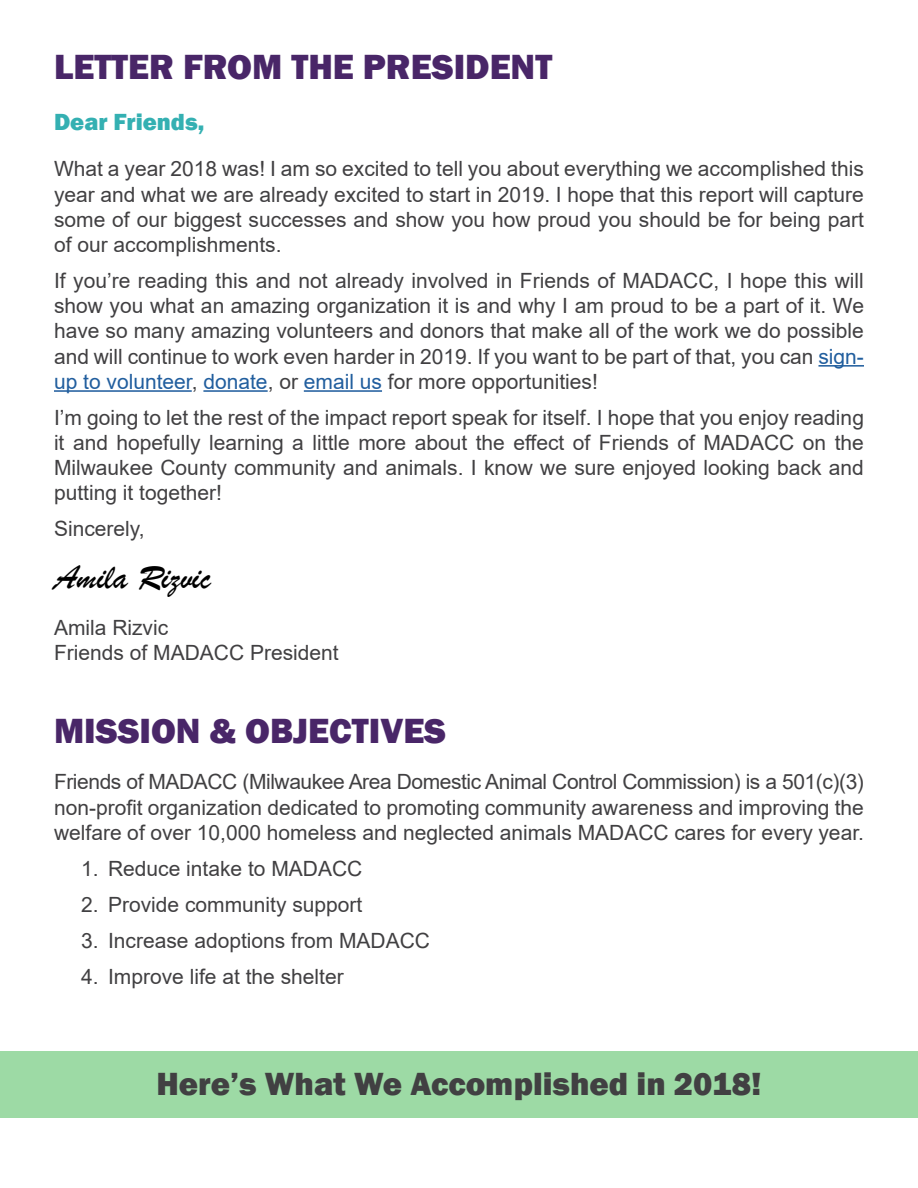
<style>
.page{position:relative;width:918px;height:1188px;background:#fff}
.page>*{position:absolute;margin:0;border:0;box-sizing:border-box;transform-origin:0 0}
.t1{font:800 36px "Franklin Gothic";color:#492668}
.t2{font:36px "Brush Script";color:#000}
.t3{font:800 33px "Franklin Gothic";color:#414042}
.t4{font:800 24px "Franklin Gothic";color:#34b0b2}
.t5{font:21px/25.2px "Arial";color:#414042;text-align:justify}
.s1{color:#215e9e}
</style>
<div class="page">
<div style="left:0;top:1051px;width:918px;height:67px;background:#9ddaa5"></div>
<hr style="left:818px;top:365px;width:46px;height:2px;background:#215e9e">
<hr style="left:54px;top:390px;width:138px;height:2px;background:#215e9e">
<hr style="left:203px;top:390px;width:65px;height:2px;background:#215e9e">
<hr style="left:304px;top:390px;width:78px;height:2px;background:#215e9e">
<h1 class="t1" style="left:54px;top:44px;width:500px">LETTER FROM THE PRESIDENT</h1>
<p class="t4" style="left:54px;top:106px;width:152px">Dear Friends,</p>
<p class="t5" style="left:54px;top:156px;width:811px">What a year 2018 was! I am so excited to tell you about everything we accomplished this year and what we are already excited to start in 2019. I hope that this report will capture some of our biggest successes and show you how proud you should be for being part of our accomplishments.</p>
<p class="t5" style="left:54px;top:268px;width:812px">If you’re reading this and not already involved in Friends of MADACC, I hope this will show you what an amazing organization it is and why I am proud to be a part of it. We have so many amazing volunteers and donors that make all of the work we do possible and will continue to work even harder in 2019. If you want to be part of that, you can <span class="s1">sign&shy;up to volunteer</span>, <span class="s1">donate</span>, or <span class="s1">email us</span> for more opportunities!</p>
<p class="t5" style="left:54px;top:405px;width:812px">I’m going to let the rest of the impact report speak for itself. I hope that you enjoy reading it and hopefully learning a little more about the effect of Friends of MADACC on the Milwaukee County community and animals. I know we sure enjoyed looking back and putting it together!</p>
<p class="t5" style="left:54px;top:516px;width:92px">Sincerely,</p>
<h1 class="t2" style="left:54px;top:555px;width:159px">Amila Rizvic</h1>
<p class="t5" style="left:54px;top:614px;width:286px">Amila Rizvic<br>Friends of MADACC President</p>
<h1 class="t1" style="left:54px;top:707px;width:394px">MISSION &amp; OBJECTIVES</h1>
<p class="t5" style="left:54px;top:769px;width:812px">Friends of MADACC (Milwaukee Area Domestic Animal Control Commission) is a 501(c)(3) non-profit organization dedicated to promoting community awareness and improving the welfare of over 10,000 homeless and neglected animals MADACC cares for every year.</p>
<p class="t5" style="left:81px;top:856px;width:283px">1. Reduce intake to MADACC</p>
<p class="t5" style="left:81px;top:892px;width:283px">2. Provide community support</p>
<p class="t5" style="left:81px;top:928px;width:351px">3. Increase adoptions from MADACC</p>
<p class="t5" style="left:81px;top:964px;width:264px">4. Improve life at the shelter</p>
<h2 class="t3" style="left:156px;top:1063px;width:607px">Here’s What We Accomplished in 2018!</h2>
</div>
